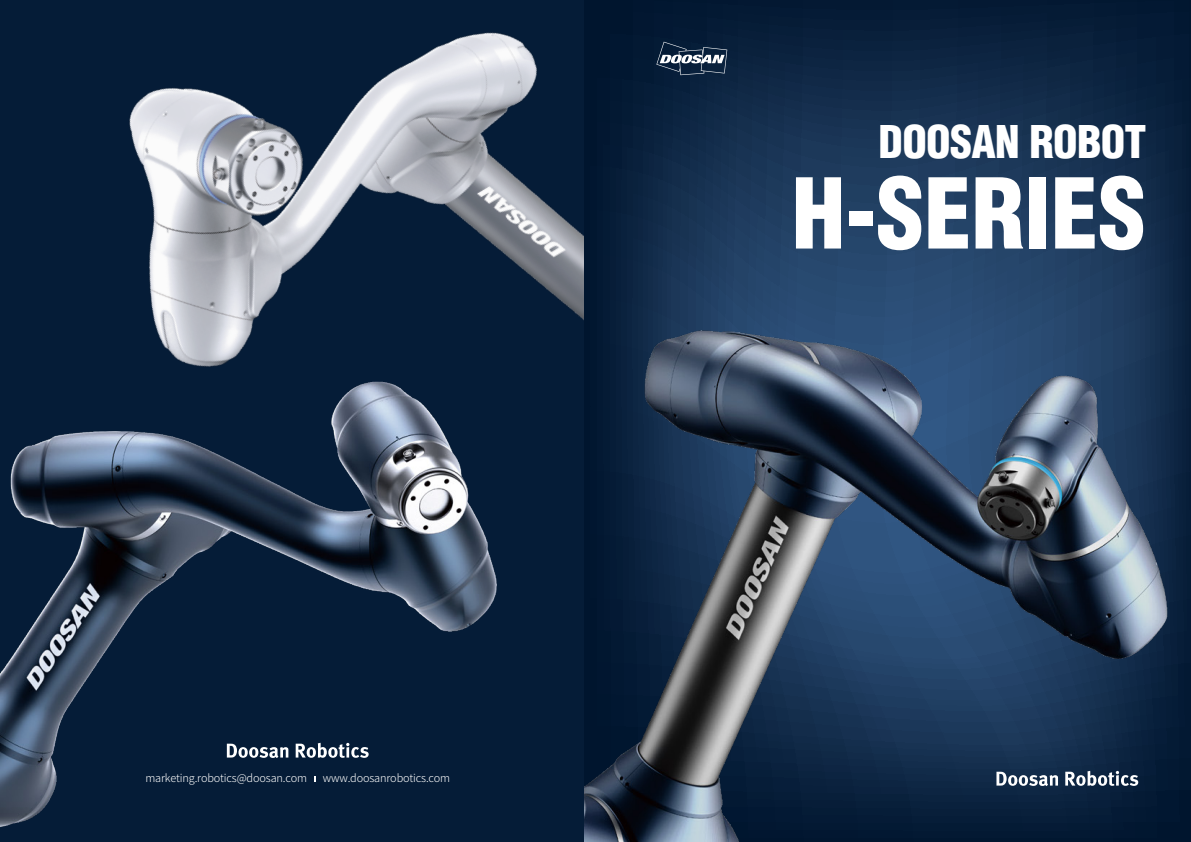
<style>
.page{position:relative;width:1191px;height:842px;background:#fff}
.page>*{position:absolute;margin:0;border:0;box-sizing:border-box;transform-origin:0 0}
.t1{font:900 condensed 95px "Helvetica LT Std";color:#fff}
.t2{font:900 condensed 44px "Helvetica LT Std";letter-spacing:-.015em;color:#fff}
.t3{font:300 11px "Noto Sans CJ Kkr";letter-spacing:-.015em;color:#fff}
</style>
<div class="page">
<img style="left:0;top:0;width:584px;height:242px">
<img style="left:0;top:242px;width:584px;height:600px">
<svg style="left:584px;top:0;width:607px;height:137px;background:#0b223e"></svg>
<svg style="left:656px;top:42px;width:71px;height:33px;background:#3c4e63"></svg>
<img style="left:584px;top:137px;width:607px;height:705px">
<p class="t3" style="left:145px;top:771px;width:163px">marketing.robotics@doosan.com</p>
<p class="t3" style="left:323px;top:771px;width:129px">www.doosanrobotics.com</p>
<h2 class="t2" style="left:878px;top:114px;width:269px">DOOSAN ROBOT</h2>
<h1 class="t1" style="left:792px;top:154px;width:355px">H-SERIES</h1>
</div>
